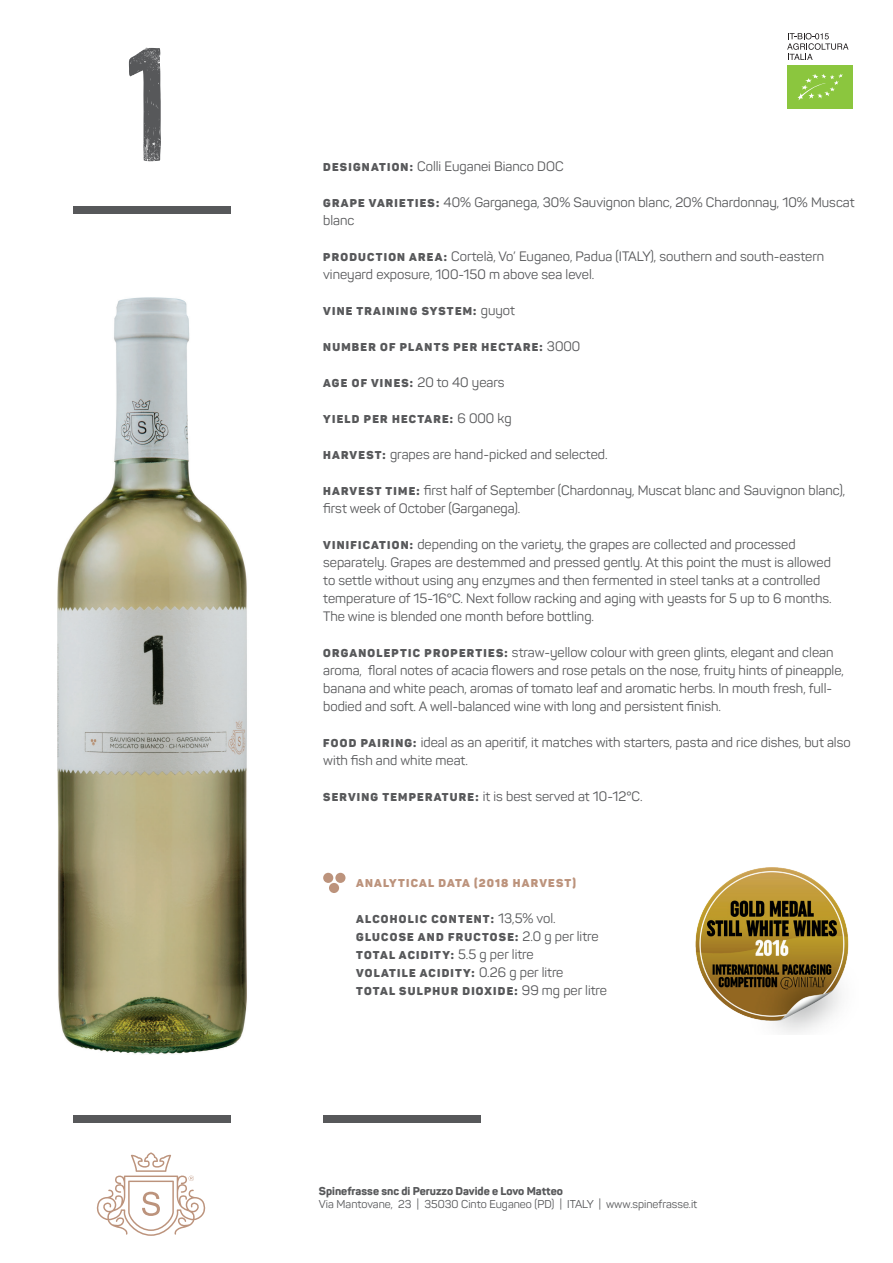
<style>
.page{position:relative;width:893px;height:1263px;background:#fff}
.page>*{position:absolute;margin:0;border:0;box-sizing:border-box;transform-origin:0 0}
.t1{font:13.5px/18px "Panton";color:#57585a}
.t2{font:900 11.25px/18px "Panton";letter-spacing:.11em;color:#57585a}
.t3{font:11.25px "Panton";color:#57585a}
.t4{font:800 11.25px "Panton";color:#57585a}
.t5{font:900 11.25px "Panton";letter-spacing:.11em;color:#bc937c}
.s1{font-weight:900;font-size:11.25px}
.s2{font-weight:400;font-size:13.5px}
</style>
<div class="page">
<svg style="left:96px;top:1152px;width:110px;height:84px"></svg>
<div style="left:73px;top:206px;width:157px;height:8px;background:#57585a"></div>
<div style="left:73px;top:1115px;width:157px;height:8px;background:#57585a"></div>
<div style="left:323px;top:1115px;width:157px;height:8px;background:#57585a"></div>
<img style="left:57px;top:297px;width:190px;height:757px">
<svg style="left:129px;top:48px;width:32px;height:113px"></svg>
<img style="left:695px;top:867px;width:154px;height:166px">
<div style="left:787px;top:65px;width:66px;height:44px;background:#8bc63e"></div>
<svg style="left:797px;top:74px;width:46px;height:26px"></svg>
<svg style="left:787px;top:33px;width:61px;height:27px"></svg>
<div style="left:335px;top:873px;width:10px;height:10px;background:#bc937c;border-radius:50%"></div>
<div style="left:323px;top:873px;width:10px;height:10px;background:#bc937c;border-radius:50%"></div>
<div style="left:329px;top:883px;width:10px;height:10px;background:#bc937c;border-radius:50%"></div>
<p class="t1" style="left:323px;top:157px;width:242px"><span class="s1">DESIGNATION:</span> Colli Euganei Bianco DOC</p>
<p class="t1" style="left:323px;top:193px;width:533px"><span class="s1">GRAPE VARIETIES:</span> 40% Garganega, 30% Sauvignon blanc, 20% Chardonnay, 10% Muscat blanc</p>
<p class="t1" style="left:323px;top:247px;width:503px"><span class="s1">PRODUCTION AREA:</span> Cortelà, Vo’ Euganeo, Padua (ITALY), southern and south-eastern vineyard exposure, 100-150 m above sea level.</p>
<p class="t2" style="left:323px;top:301px;width:193px">VINE TRAINING SYSTEM: <span class="s2">guyot</span></p>
<p class="t2" style="left:323px;top:337px;width:259px">NUMBER OF PLANTS PER HECTARE: <span class="s2">3000</span></p>
<p class="t2" style="left:323px;top:373px;width:183px">AGE OF VINES: <span class="s2">20 to 40 years</span></p>
<p class="t2" style="left:323px;top:409px;width:190px">YIELD PER HECTARE: <span class="s2">6 000 kg</span></p>
<p class="t1" style="left:323px;top:445px;width:286px"><span class="s1">HARVEST:</span> grapes are hand-picked and selected.</p>
<p class="t1" style="left:323px;top:481px;width:524px"><span class="s1">HARVEST TIME:</span> first half of September (Chardonnay, Muscat blanc and Sauvignon blanc), first week of October (Garganega).</p>
<p class="t1" style="left:323px;top:535px;width:510px"><span class="s1">VINIFICATION:</span> depending on the variety, the grapes are collected and processed separately. Grapes are destemmed and pressed gently. At this point the must is allowed to settle without using any enzymes and then fermented in steel tanks at a controlled temperature of 15-16°C. Next follow racking and aging with yeasts for 5 up to 6 months.<br>The wine is blended one month before bottling.</p>
<p class="t1" style="left:323px;top:643px;width:522px"><span class="s1">ORGANOLEPTIC PROPERTIES:</span> straw-yellow colour with green glints, elegant and clean aroma, floral notes of acacia flowers and rose petals on the nose, fruity hints of pineapple, banana and white peach, aromas of tomato leaf and aromatic herbs. In mouth fresh, full&shy;bodied and soft. A well-balanced wine with long and persistent finish.</p>
<p class="t1" style="left:323px;top:733px;width:529px"><span class="s1">FOOD PAIRING:</span> ideal as an aperitif, it matches with starters, pasta and rice dishes, but also with fish and white meat.</p>
<p class="t1" style="left:323px;top:787px;width:321px"><span class="s1">SERVING TEMPERATURE:</span> it is best served at 10-12°C.</p>
<p class="t5" style="left:356px;top:876px;width:221px">ANALYTICAL DATA (2018 HARVEST)</p>
<p class="t2" style="left:356px;top:910px;width:252px">ALCOHOLIC CONTENT: <span class="s2">13,5% vol.<br></span>GLUCOSE AND FRUCTOSE: <span class="s2">2.0 g per litre </span>TOTAL ACIDITY: <span class="s2">5.5 g per litre<br></span>VOLATILE ACIDITY: <span class="s2">0.26 g per litre<br></span>TOTAL SULPHUR DIOXIDE: <span class="s2">99 mg per litre</span></p>
<p class="t4" style="left:319px;top:1183px;width:246px">Spinefrasse snc di Peruzzo Davide e Lovo Matteo</p>
<p class="t3" style="left:319px;top:1197px;width:380px">Via Mantovane, 23 | 35030 Cinto Euganeo (PD) | ITALY | www.spinefrasse.it</p>
</div>
